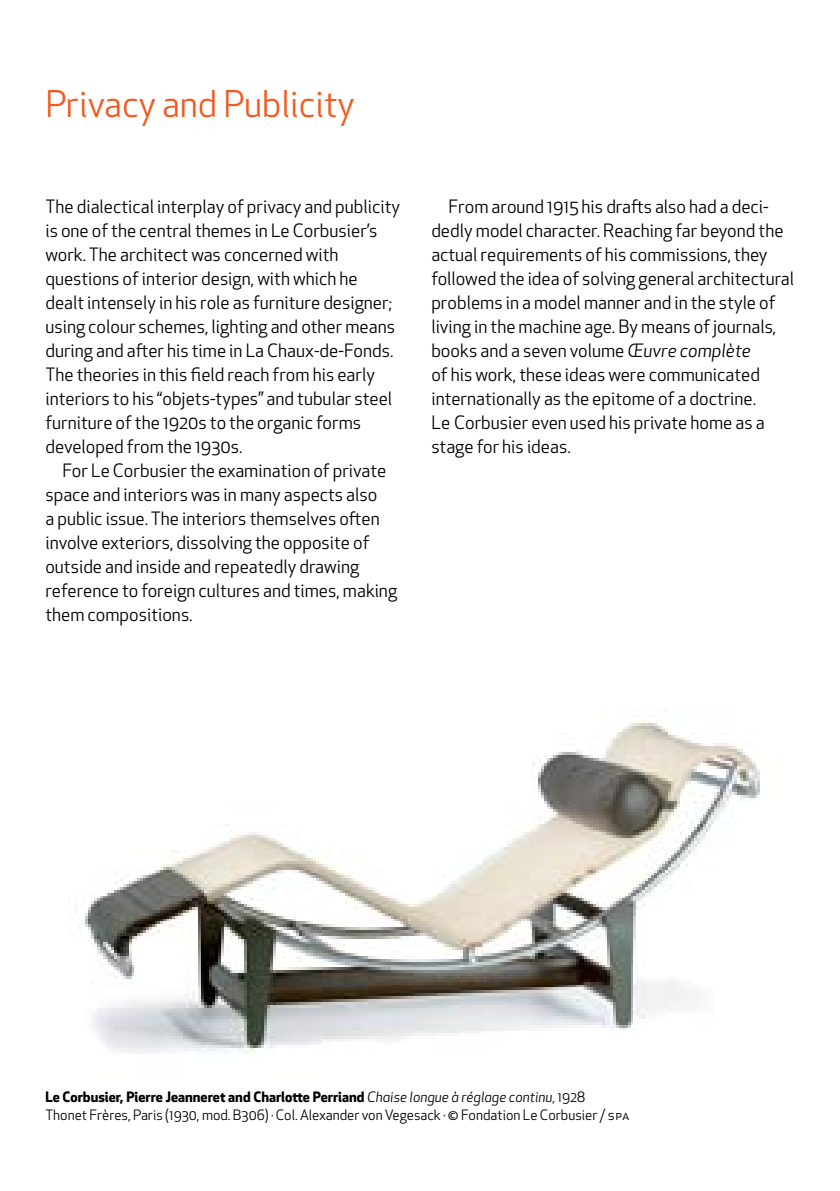
<style>
.page{position:relative;width:840px;height:1191px;background:#fff}
.page>*{position:absolute;margin:0;border:0;box-sizing:border-box;transform-origin:0 0}
.t1{font:36px "Apex New";color:#f15a22}
.t2{font:18px/24px "Apex New";color:#000}
.t3{font:14px/18px "Apex New";color:#000}
.s1{font-style:italic}
.s2{font-weight:700}
</style>
<div class="page">
<img style="left:85px;top:720px;width:675px;height:334px">
<h1 class="t1" style="left:45px;top:82px;width:311px">Privacy and Publicity</h1>
<p class="t2" style="left:45px;top:195px;width:356px">The dialectical interplay of privacy and publicity is one of the central themes in Le Corbusier’s work. The architect was concerned with questions of interior design, with which he dealt intensely in his role as furniture designer; using colour schemes, lighting and other means during and after his time in La Chaux-de-Fonds.<br>The theories in this field reach from his early interiors to his “objets-types” and tubular steel furniture of the 1920s to the organic forms developed from the 1930s.</p>
<p class="t2" style="left:45px;top:459px;width:353px;text-indent:17px">For Le Corbusier the examination of private space and interiors was in many aspects also<br>a public issue. The interiors themselves often involve exteriors, dissolving the opposite of outside and inside and repeatedly drawing reference to foreign cultures and times, making them compositions.</p>
<p class="t2" style="left:431px;top:195px;width:364px;text-indent:17px">From around 1915 his drafts also had a deci&shy;dedly model character. Reaching far beyond the actual requirements of his commissions, they followed the idea of solving general architectural problems in a model manner and in the style of living in the machine age. By means of journals, books and a seven volume <span class="s1">Œuvre complète<br></span>of his work, these ideas were communicated internationally as the epitome of a doctrine.<br>Le Corbusier even used his private home as a stage for his ideas.</p>
<p class="t3" style="left:45px;top:1087px;width:585px"><span class="s2">Le Corbusier, Pierre Jeanneret and Charlotte Perriand</span> <span class="s1">Chaise longue à réglage continu</span>, 1928<br>Thonet Frères, Paris (1930, mod. B306) · Col. Alexander von Vegesack · © Fondation Le Corbusier / spa</p>
</div>
